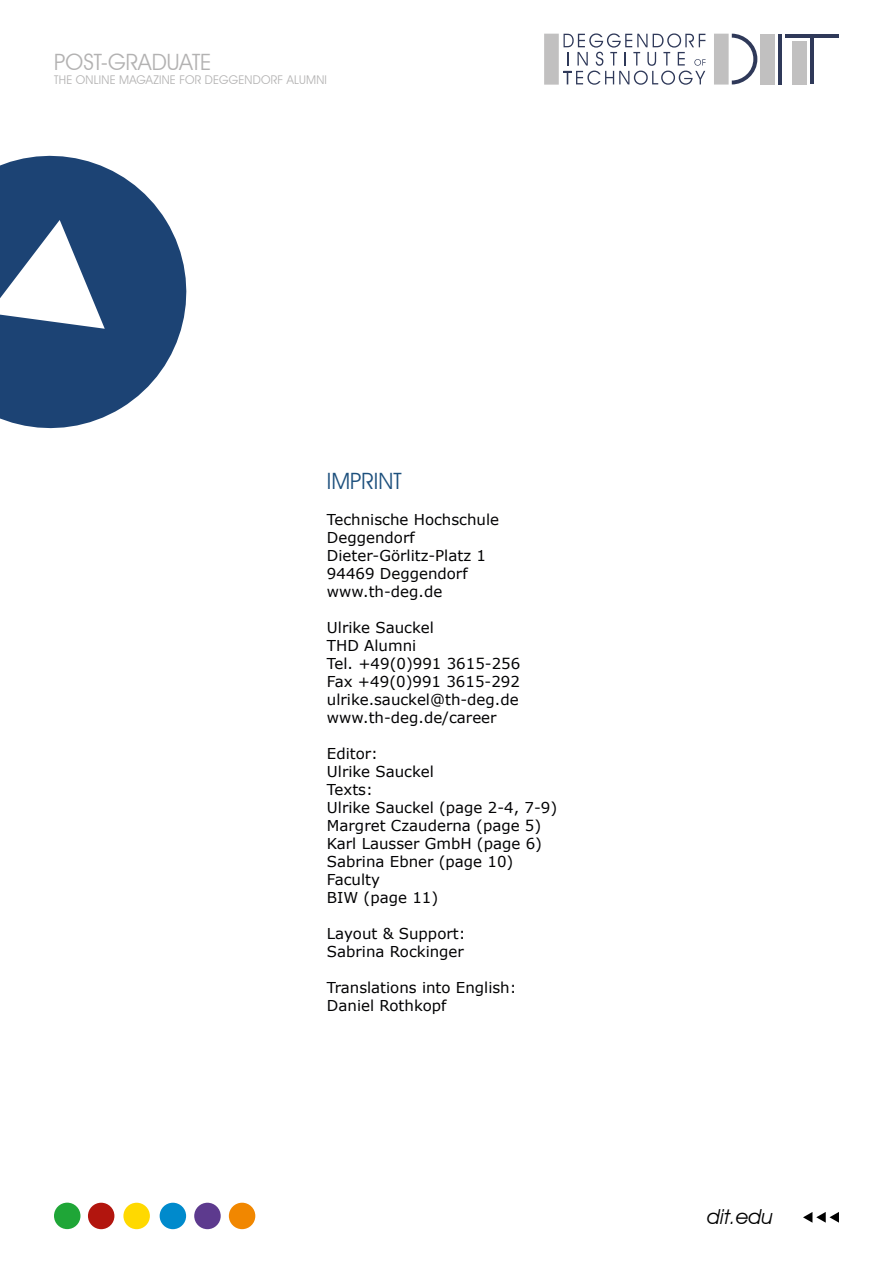
<style>
.page{position:relative;width:893px;height:1263px;background:#fff}
.page>*{position:absolute;margin:0;border:0;box-sizing:border-box;transform-origin:0 0}
.t1{font:22.5px "Avant Garde IT Cby BT";color:#b3b2b2}
.t2{font:22.5px "Avant Garde IT Cby BT";color:#1d507d}
.t3{font:italic 20.7px "Avant Garde IT Cby BT";color:#000}
.t4{font:15px/18px "Verdana";color:#020203}
.t5{font:12px "Avant Garde IT Cby BT";letter-spacing:.02em;color:#b3b2b2}
</style>
<div class="page">
<svg style="left:803px;top:1212px;width:36px;height:11px"></svg>
<div style="left:54px;top:1202px;width:26px;height:27px;background:#1fa637;border-radius:50%"></div>
<div style="left:88px;top:1203px;width:26px;height:26px;background:#b2150e;border-radius:50%"></div>
<div style="left:123px;top:1203px;width:27px;height:26px;background:#ffd900;border-radius:50%"></div>
<div style="left:160px;top:1203px;width:26px;height:26px;background:#008acc;border-radius:50%"></div>
<div style="left:194px;top:1203px;width:27px;height:26px;background:#5d3a8e;border-radius:50%"></div>
<div style="left:229px;top:1203px;width:26px;height:26px;background:#f18700;border-radius:50%"></div>
<svg style="left:0;top:155px;width:187px;height:274px;fill:#1c4374"></svg>
<svg style="left:0;top:183px;width:114px;height:146px"></svg>
<div style="left:760px;top:34px;width:15px;height:51px;background:#c1c0c0"></div>
<hr style="left:778px;top:34px;width:4px;height:51px;background:#2f3959">
<div style="left:714px;top:34px;width:15px;height:51px;background:#c1c0c0"></div>
<svg style="left:732px;top:34px;width:25px;height:50px"></svg>
<svg style="left:563px;top:33px;width:143px;height:52px"></svg>
<div style="left:792px;top:41px;width:15px;height:43px;background:#c1c0c0"></div>
<hr style="left:785px;top:34px;width:54px;height:3px;background:#2f3959">
<hr style="left:810px;top:37px;width:4px;height:47px;background:#2f3959">
<div style="left:544px;top:34px;width:15px;height:51px;background:#c1c0c0"></div>
<h1 class="t1" style="left:54px;top:49px;width:159px">POST-GRADUATE</h1>
<p class="t5" style="left:54px;top:72px;width:274px">THE ONLINE MAGAZINE FOR DEGGENDORF ALUMNI</p>
<h1 class="t2" style="left:327px;top:467px;width:76px">IMPRINT</h1>
<p class="t4" style="left:327px;top:510px;width:174px">Technische Hochschule<br>Deggendorf<br>Dieter-Görlitz-Platz 1<br>94469 Deggendorf www.th-deg.de</p>
<p class="t4" style="left:327px;top:618px;width:195px">Ulrike Sauckel<br>THD Alumni<br>Tel. +49(0)991 3615-256<br>Fax +49(0)991 3615-292 ulrike.sauckel@th-deg.de www.th-deg.de/career</p>
<p class="t4" style="left:327px;top:744px;width:232px">Editor:<br>Ulrike Sauckel<br>Texts:<br>Ulrike Sauckel (page 2-4, 7-9)<br>Margret Czauderna (page 5)<br>Karl Lausser GmbH (page 6)<br>Sabrina Ebner (page 10)<br>Faculty<br>BIW (page 11)</p>
<p class="t4" style="left:327px;top:924px;width:140px">Layout &amp; Support:<br>Sabrina Rockinger</p>
<p class="t4" style="left:327px;top:978px;width:191px">Translations into English:<br>Daniel Rothkopf</p>
<h2 class="t3" style="left:707px;top:1204px;width:67px">dit.edu</h2>
</div>
